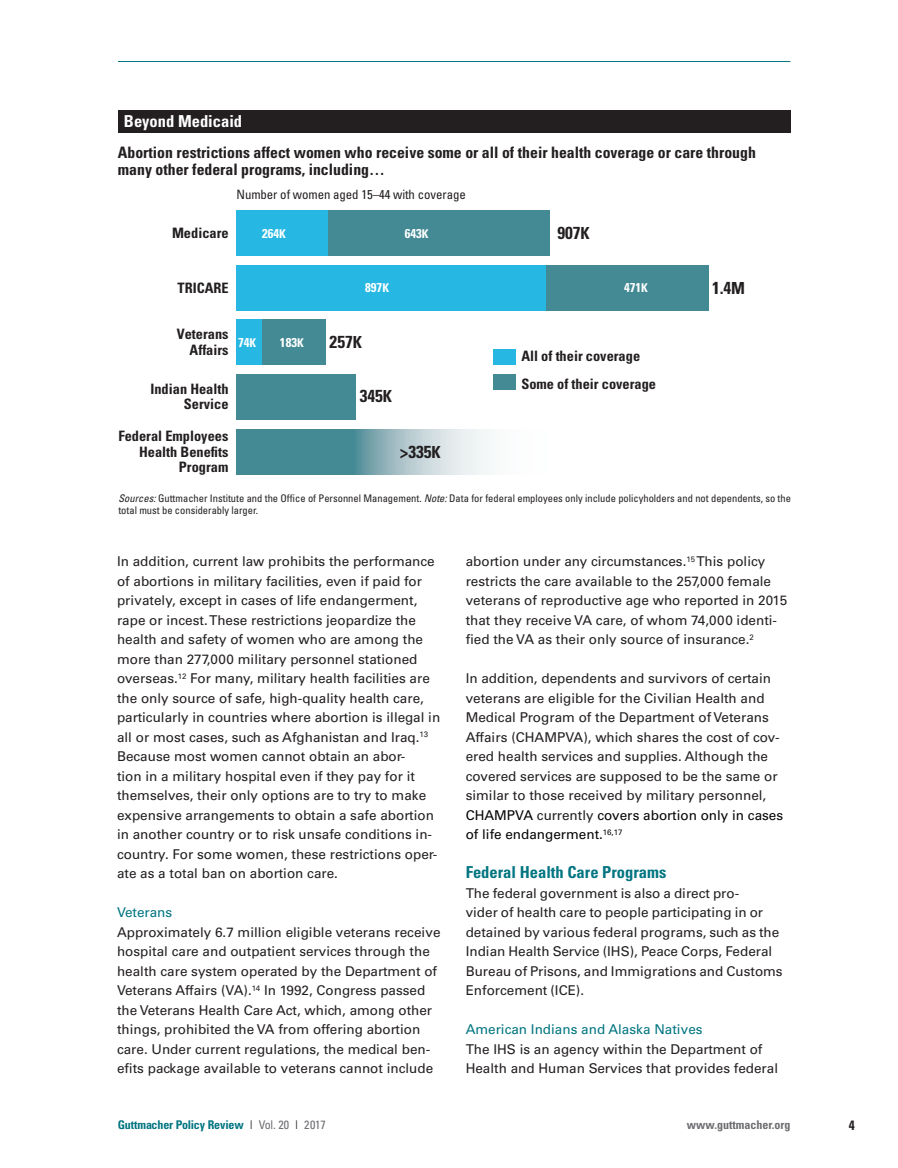
<style>
.page{position:relative;width:898px;height:1168px;background:#fff}
.page>*{position:absolute;margin:0;border:0;box-sizing:border-box;transform-origin:0 0}
.t1{font:700 condensed 17.4px "Univers";color:#231f20}
.t2{font:700 condensed 16.5px "Univers";color:#007581}
.t3{font:700 condensed 16.5px "Univers";color:#fff}
.t4{font:700 condensed 15.75px/16.5px "Univers";color:#231f20}
.t5{font:700 condensed 14.4px/15.8px "Univers";color:#231f20;text-align:right}
.t6{font:13.5px/19.5px "Univers";color:#231f20}
.t7{font:13.5px "Univers";color:#007581}
.t8{font:700 condensed 13.5px "Univers";color:#231f20}
.t9{font:condensed 12.9px "Univers";letter-spacing:-.005em;color:#231f20}
.t10{font:700 condensed 12.9px "Univers";color:#fff}
.t11{font:700 condensed 12px "Univers";letter-spacing:-.01em;color:#007581}
.t12{font:700 condensed 12px "Univers";color:#6c6d70}
.t13{font:condensed 10.5px/12px "Univers";color:#231f20}
.s1{font-size:12.15px}
.s2{font-size:16.65px}
.s3{font-style:italic}
.s4{color:#040503}
.s5{font-weight:400;color:#231f20}
.s6{font-weight:400;color:#6c6d70}
</style>
<div class="page">
<hr style="left:118px;top:61px;width:672px;height:1px;background:#007581">
<div style="left:118px;top:110px;width:672px;height:23px;background:#231f20"></div>
<div style="left:236px;top:211px;width:92px;height:45px;background:#26b8e2"></div>
<div style="left:328px;top:211px;width:221px;height:45px;background:#438a94"></div>
<div style="left:236px;top:265px;width:310px;height:45px;background:#26b8e2"></div>
<div style="left:546px;top:265px;width:162px;height:45px;background:#438a94"></div>
<div style="left:236px;top:320px;width:26px;height:45px;background:#26b8e2"></div>
<div style="left:262px;top:320px;width:63px;height:45px;background:#438a94"></div>
<div style="left:236px;top:374px;width:119px;height:45px;background:#438a94"></div>
<svg style="left:352px;top:429px;width:135px;height:45px;background:#b7ccd1"></svg>
<div style="left:236px;top:429px;width:116px;height:45px;background:#438a94"></div>
<div style="left:493px;top:349px;width:23px;height:16px;background:#26b8e2"></div>
<div style="left:493px;top:374px;width:23px;height:16px;background:#438a94"></div>
<p class="t3" style="left:124px;top:111px;width:120px">Beyond Medicaid</p>
<p class="t4" style="left:118px;top:144px;width:639px">Abortion restrictions affect women who receive some or all of their health coverage or care through many other federal programs, including…</p>
<p class="t9" style="left:236px;top:187px;width:231px">Number of women aged 15–44 with coverage</p>
<p class="t5" style="left:172px;top:225px;width:58px">Medicare</p>
<p class="t10" style="left:262px;top:225px;width:25px">264<span class="s1">K</span></p>
<p class="t10" style="left:405px;top:225px;width:25px">643<span class="s1">K</span></p>
<p class="t1" style="left:557px;top:222px;width:34px">907<span class="s2">K</span></p>
<p class="t5" style="left:178px;top:279px;width:53px">TRICARE</p>
<p class="t10" style="left:365px;top:280px;width:25px">897<span class="s1">K</span></p>
<p class="t10" style="left:624px;top:280px;width:25px">471<span class="s1">K</span></p>
<p class="t1" style="left:712px;top:277px;width:35px">1.4<span class="s2">M</span></p>
<p class="t5" style="left:177px;top:326px;width:53px">Veterans<br>Affairs</p>
<p class="t10" style="left:238px;top:334px;width:20px">74<span class="s1">K</span></p>
<p class="t10" style="left:280px;top:334px;width:25px">183<span class="s1">K</span></p>
<p class="t1" style="left:330px;top:331px;width:34px">257<span class="s2">K</span></p>
<p class="t5" style="left:150px;top:380px;width:80px">Indian Health<br>Service</p>
<p class="t1" style="left:360px;top:385px;width:34px">345<span class="s2">K</span></p>
<p class="t5" style="left:118px;top:427px;width:111px">Federal Employees<br>Health Benefits<br>Program</p>
<p class="t5" style="left:521px;top:342px;width:136px;line-height:27.6px;text-align:left">All of their coverage<br>Some of their coverage</p>
<p class="t1" style="left:400px;top:441px;width:43px">&gt;335<span class="s2">K</span></p>
<p class="t13" style="left:118px;top:492px;width:674px"><span class="s3">Sources:</span> Guttmacher Institute and the Office of Personnel Management. <span class="s3">Note:</span> Data for federal employees only include policyholders and not dependents, so the total must be considerably larger.</p>
<p class="t6" style="left:117px;top:552px;width:325px">In addition, current law prohibits the performance of abortions in military facilities, even if paid for privately, except in cases of life endangerment, rape or incest. These restrictions jeopardize the health and safety of women who are among the more than 277,000 military personnel stationed overseas.<sup>12</sup> For many, military health facilities are the only source of safe, high-quality health care, particularly in countries where abortion is illegal in all or most cases, such as Afghanistan and Iraq.<sup>13<br></sup>Because most women cannot obtain an abor-<br>tion in a military hospital even if they pay for it themselves, their only options are to try to make expensive arrangements to obtain a safe abortion in another country or to risk unsafe conditions in&shy;country. For some women, these restrictions oper&shy;ate as a total ban on abortion care.</p>
<p class="t7" style="left:117px;top:904px;width:57px">Veterans</p>
<p class="t6" style="left:117px;top:922px;width:325px">Approximately 6.7 million eligible veterans receive hospital care and outpatient services through the health care system operated by the Department of Veterans Affairs (VA).<sup>14</sup> In 1992, Congress passed the Veterans Health Care Act, which, among other things, prohibited the VA from offering abortion care. Under current regulations, the medical ben&shy;efits package available to veterans cannot include</p>
<p class="t6" style="left:466px;top:552px;width:323px">abortion under any circumstances.<sup>15</sup> This policy restricts the care available to the 257,000 female veterans of reproductive age who reported in 2015 that they receive VA care, of whom 74,000 identi&shy;fied the VA as their only source of insurance.<sup>2</sup></p>
<p class="t6" style="left:466px;top:669px;width:319px">In addition, dependents and survivors of certain veterans are eligible for the Civilian Health and Medical Program of the Department of Veterans Affairs (CHAMPVA), which shares the cost of cov&shy;ered health services and supplies. Although the covered services are supposed to be the same or similar to those received by military personnel, <span class="s4">CHAMPVA</span> currently <span class="s4">covers abortion only in cases of life endangerment.</span><sup>16,17</sup></p>
<p class="t2" style="left:466px;top:862px;width:202px">Federal Health Care Programs</p>
<p class="t6" style="left:466px;top:883px;width:318px">The federal government is also a direct pro-<br>vider of health care to people participating in or detained by various federal programs, such as the Indian Health Service (IHS), Peace Corps, Federal Bureau of Prisons, and Immigrations and Customs Enforcement (ICE).</p>
<p class="t7" style="left:466px;top:1021px;width:238px">American Indians and Alaska Natives</p>
<p class="t6" style="left:466px;top:1039px;width:314px">The IHS is an agency within the Department of<br>Health and Human Services that provides federal</p>
<p class="t11" style="left:118px;top:1117px;width:209px">Guttmacher Policy Review <span class="s5">|</span> <span class="s6">Vol. 20</span> <span class="s5">|</span> <span class="s6">2017</span></p>
<p class="t12" style="left:687px;top:1117px;width:105px">www.guttmacher.org</p>
<p class="t8" style="left:849px;top:1116px;width:7px">4</p>
</div>
